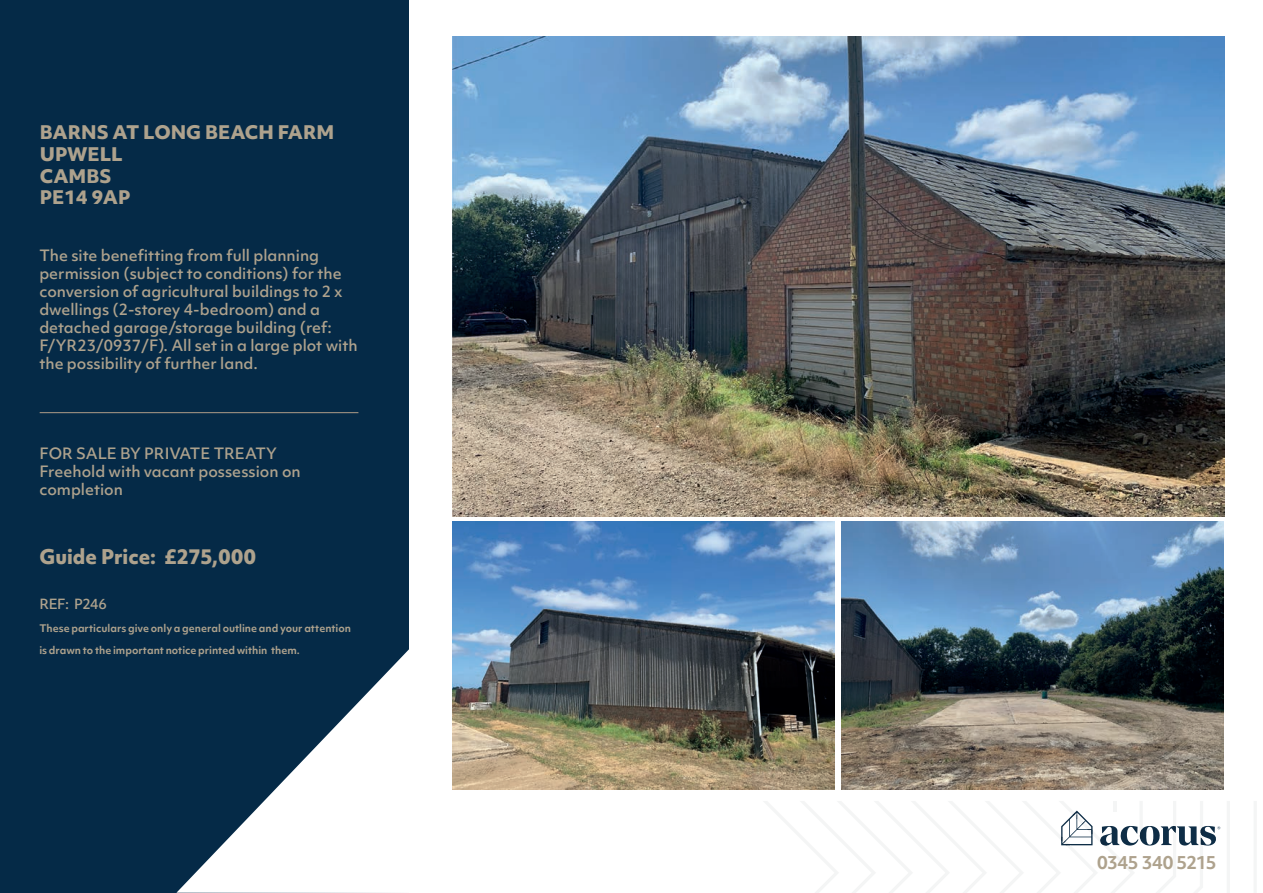
<style>
.page{position:relative;width:1263px;height:893px;background:#fff}
.page>*{position:absolute;margin:0;border:0;box-sizing:border-box;transform-origin:0 0}
.t1{font:800 19.5px "Objektiv Mk 1";color:#aea28d}
.t2{font:800 18px/21.6px "Objektiv Mk 1";color:#aea28d}
.t3{font:700 17.25px "Objektiv Mk 1";letter-spacing:-.025em;color:#aea28d}
.t4{font:500 15px/18px "Objektiv Mk 1";color:#aea28d}
.t5{font:500 13.5px "Objektiv Mk 1";letter-spacing:-.03em;color:#aea28d}
.t6{font:700 10.05px "Objektiv Mk 1";color:#aea28d}
</style>
<div class="page">
<div style="left:0;top:0;width:409px;height:893px;background:#052a47"></div>
<svg style="left:176px;top:649px;width:233px;height:244px"></svg>
<hr style="left:1253px;top:801px;width:4px;height:92px;background:#f4f5f5">
<hr style="left:1227px;top:801px;width:3px;height:92px;background:#f4f5f5">
<svg style="left:764px;top:801px;width:456px;height:92px"></svg>
<hr style="left:40px;top:412px;width:318px;height:1px;background:#af9d88">
<img style="left:453px;top:521px;width:382px;height:269px">
<img style="left:841px;top:521px;width:382px;height:269px">
<img style="left:453px;top:36px;width:771px;height:481px">
<p class="t2" style="left:40px;top:121px;width:296px">BARNS AT LONG BEACH FARM<br>UPWELL<br>CAMBS<br>PE14 9AP</p>
<p class="t4" style="left:39px;top:246px;width:320px">The site benefitting from full planning permission (subject to conditions) for the conversion of agricultural buildings to 2 x dwellings (2-storey 4-bedroom) and a detached garage/storage building (ref:<br>F/YR23/0937/F). All set in a large plot with the possibility of further land.</p>
<p class="t4" style="left:39px;top:444px;width:263px">FOR SALE BY PRIVATE TREATY<br>Freehold with vacant possession on completion</p>
<h1 class="t1" style="left:39px;top:543px;width:218px">Guide Price: £275,000</h1>
<p class="t5" style="left:39px;top:594px;width:69px">REF: P246</p>
<p class="t6" style="left:39px;top:621px;width:313px">These particulars give only a general outline and your attention</p>
<p class="t6" style="left:39px;top:643px;width:262px">is drawn to the important notice printed within them.</p>
<p class="t3" style="left:1097px;top:850px;width:121px">0345 340 5215</p>
</div>
